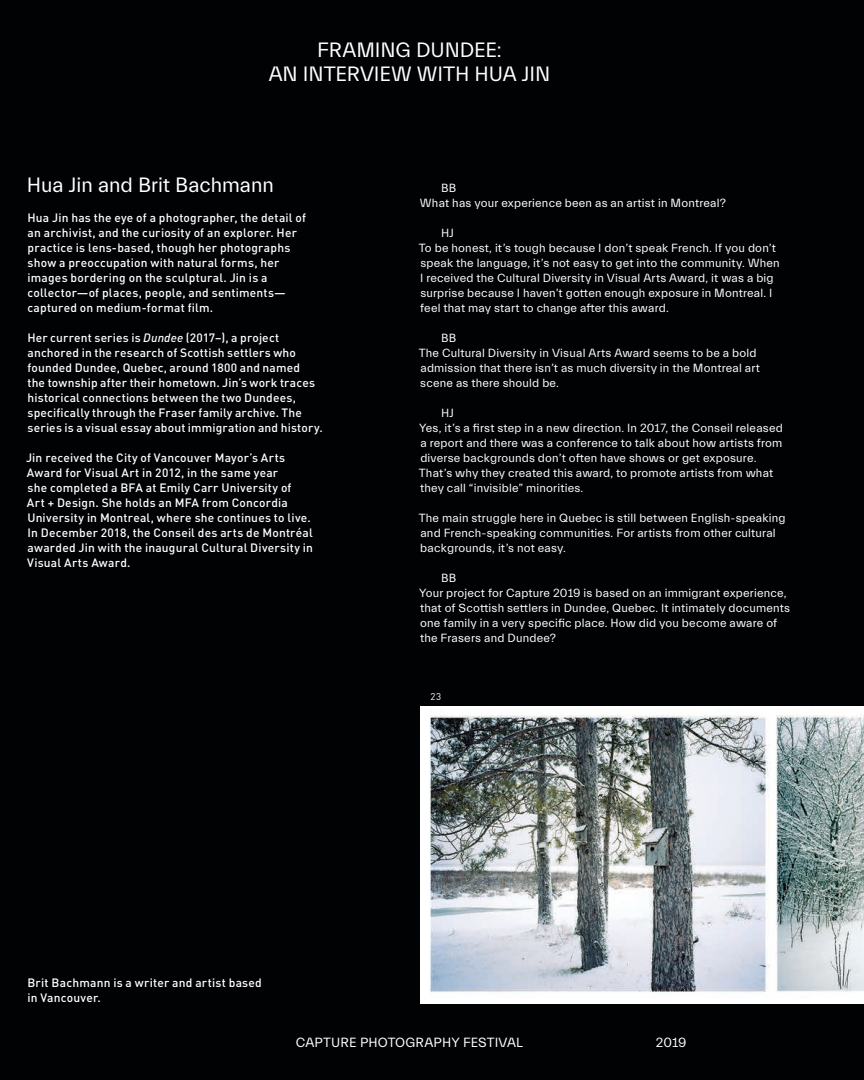
<style>
.page{position:relative;width:864px;height:1080px;background:#010203}
.page>*{position:absolute;margin:0;border:0;box-sizing:border-box;transform-origin:0 0}
.t1{font:21px/24px "Everett";letter-spacing:-.005em;color:#fff;text-align:center}
.t2{font:13.5px "Everett";letter-spacing:.01em;color:#fff}
.t3{font:12px/15px "Everett";letter-spacing:.015em;color:#fff}
.t4{font:500 12px/15px "DIN";letter-spacing:.015em;color:#fff}
.t5{font:9.75px "DIN";color:#fff}
.s1{font-style:italic}
</style>
<div class="page">
<img style="left:420px;top:707px;width:444px;height:296px">
<h1 class="t1" style="left:269px;top:38px;width:283px">FRAMING DUNDEE:<br>AN INTERVIEW WITH HUA JIN</h1>
<h1 class="t1" style="left:27px;top:173px;width:248px">Hua Jin and Brit Bachmann</h1>
<p class="t3" style="left:420px;top:181px;width:307px;text-indent:21px">BB<br>What has your experience been as an artist in Montreal?</p>
<p class="t3" style="left:419px;top:226px;width:363px;text-indent:22px">HJ<br>To be honest, it’s tough because I don’t speak French. If you don’t speak the language, it’s not easy to get into the community. When I received the Cultural Diversity in Visual Arts Award, it was a big surprise because I haven’t gotten enough exposure in Montreal. I feel that may start to change after this award.</p>
<p class="t3" style="left:419px;top:331px;width:343px;text-indent:22px">BB<br>The Cultural Diversity in Visual Arts Award seems to be a bold admission that there isn’t as much diversity in the Montreal art scene as there should be.</p>
<p class="t3" style="left:419px;top:406px;width:366px;text-indent:22px">HJ<br>Yes, it’s a first step in a new direction. In 2017, the Conseil released a report and there was a conference to talk about how artists from diverse backgrounds don’t often have shows or get exposure.<br>That’s why they created this award, to promote artists from what they call “invisible” minorities.</p>
<p class="t3" style="left:419px;top:511px;width:368px">The main struggle here in Quebec is still between English-speaking and French-speaking communities. For artists from other cultural backgrounds, it’s not easy.</p>
<p class="t3" style="left:419px;top:571px;width:373px;text-indent:22px">BB<br>Your project for Capture 2019 is based on an immigrant experience, that of Scottish settlers in Dundee, Quebec. It intimately documents one family in a very specific place. How did you become aware of the Frasers and Dundee?</p>
<p class="t4" style="left:27px;top:210px;width:280px">Hua Jin has the eye of a photographer, the detail of an archivist, and the curiosity of an explorer. Her practice is lens-based, though her photographs show a preoccupation with natural forms, her images bordering on the sculptural. Jin is a collector—of places, people, and sentiments— captured on medium-format film.</p>
<p class="t4" style="left:27px;top:330px;width:297px">Her current series is <span class="s1">Dundee</span> (2017–), a project anchored in the research of Scottish settlers who founded Dundee, Quebec, around 1800 and named<br>the township after their hometown. Jin’s work traces historical connections between the two Dundees, specifically through the Fraser family archive. The series is a visual essay about immigration and history.</p>
<p class="t4" style="left:26px;top:450px;width:288px">Jin received the City of Vancouver Mayor’s Arts Award for Visual Art in 2012, in the same year<br>she completed a BFA at Emily Carr University of<br>Art + Design. She holds an MFA from Concordia University in Montreal, where she continues to live.<br>In December 2018, the Conseil des arts de Montréal awarded Jin with the inaugural Cultural Diversity in Visual Arts Award.</p>
<p class="t5" style="left:430px;top:690px;width:12px">23</p>
<p class="t4" style="left:27px;top:975px;width:236px">Brit Bachmann is a writer and artist based in Vancouver.</p>
<p class="t2" style="left:296px;top:1035px;width:229px">CAPTURE PHOTOGRAPHY FESTIVAL</p>
<p class="t2" style="left:656px;top:1035px;width:32px">2019</p>
</div>
